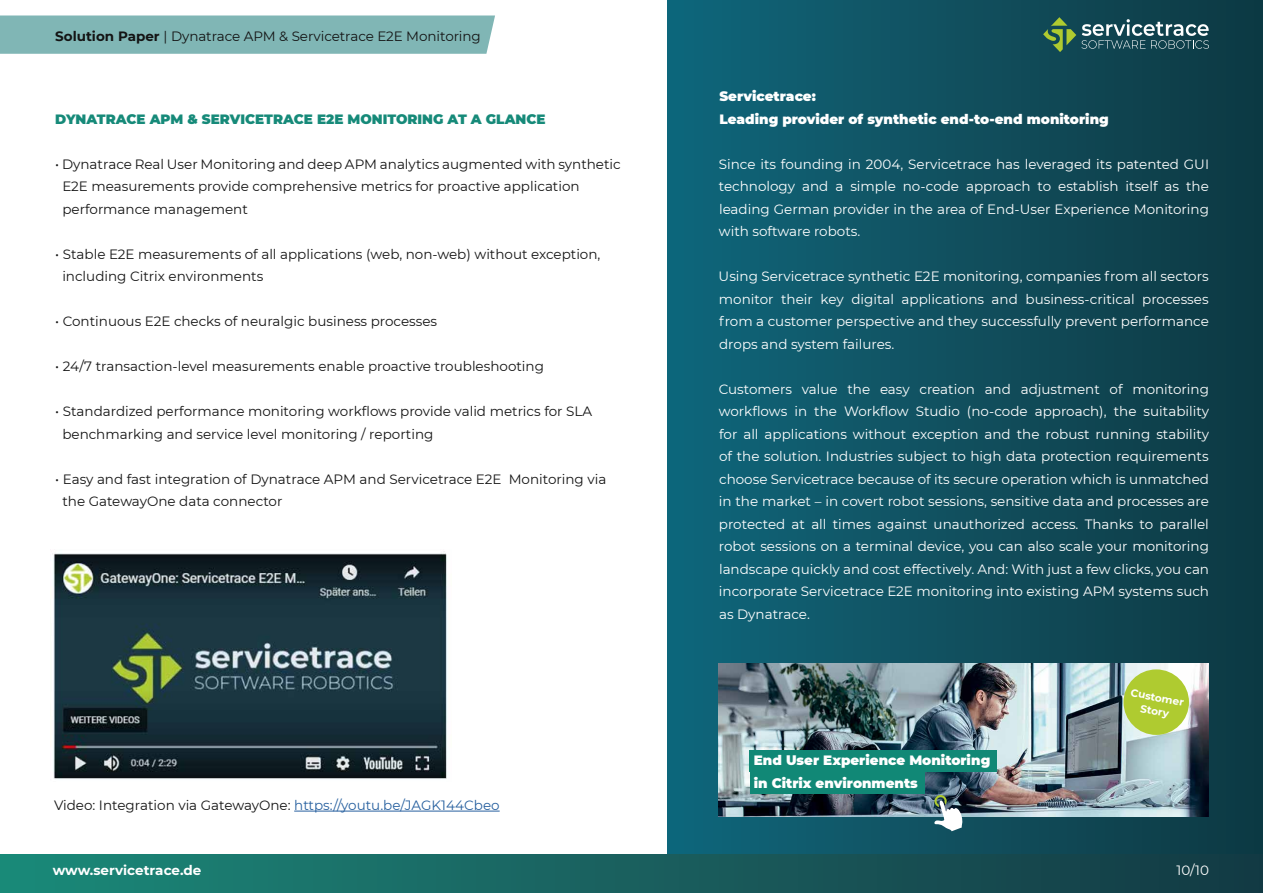
<style>
.page{position:relative;width:1263px;height:893px;background:#fff}
.page>*{position:absolute;margin:0;border:0;box-sizing:border-box;transform-origin:0 0}
.t1{font:13.5px/22.5px "Montserrat";color:#fff;text-align:justify}
.t2{font:13.5px/22.5px "Montserrat";color:#141414}
.t3{font:900 13.5px/22.5px "Montserrat";color:#fff}
.t4{font:900 13.5px "Montserrat";color:#168a79}
.t5{font:700 13.5px "Montserrat";color:#fff}
.t6{font:700 10.5px/13.5px "Montserrat";color:#fff;text-align:center}
.s1{font-weight:700}
.s2{color:#27609f}
</style>
<div class="page">
<div style="left:668px;top:0;width:595px;height:855px;background:linear-gradient(to right,#11667b,#0f3942)"></div>
<img style="left:719px;top:664px;width:490px;height:152px">
<div style="left:749px;top:750px;width:247px;height:21px;background:#118876"></div>
<div style="left:749px;top:772px;width:175px;height:22px;background:#118876"></div>
<div style="left:1123px;top:669px;width:66px;height:66px;background:#afcb30;border-radius:50%"></div>
<img style="left:52px;top:551px;width:395px;height:228px">
<hr style="left:294px;top:811px;width:206px;height:1px;background:#27609f">
<svg style="left:934px;top:795px;width:29px;height:36px"></svg>
<div style="left:0;top:855px;width:1263px;height:38px;background:linear-gradient(to right,#1c8979,#143843)"></div>
<svg style="left:1043px;top:17px;width:166px;height:35px;background:#3d6767"></svg>
<div style="left:0;top:16px;width:495px;height:38px;background:#80b6b5"></div>
<p class="t2" style="left:55px;top:25px;width:427px"><span class="s1">Solution Paper</span> | Dynatrace APM &amp; Servicetrace E2E Monitoring</p>
<p class="t4" style="left:55px;top:109px;width:492px">DYNATRACE APM &amp; SERVICETRACE E2E MONITORING AT A GLANCE</p>
<p class="t2" style="left:62px;top:152px;width:560px;text-indent:-7px">• Dynatrace Real User Monitoring and deep APM analytics augmented with synthetic<br>E2E measurements provide comprehensive metrics for proactive application performance management</p>
<p class="t2" style="left:62px;top:242px;width:540px;text-indent:-7px">• Stable E2E measurements of all applications (web, non-web) without exception, including Citrix environments</p>
<p class="t2" style="left:55px;top:310px;width:383px">• Continuous E2E checks of neuralgic business processes</p>
<p class="t2" style="left:55px;top:355px;width:490px">• 24/7 transaction-level measurements enable proactive troubleshooting</p>
<p class="t2" style="left:62px;top:400px;width:531px;text-indent:-7px">• Standardized performance monitoring workflows provide valid metrics for SLA benchmarking and service level monitoring / reporting</p>
<p class="t2" style="left:62px;top:467px;width:545px;text-indent:-7px">• Easy and fast integration of Dynatrace APM and Servicetrace E2E Monitoring via the GatewayOne data connector</p>
<p class="t2" style="left:54px;top:793px;width:447px">Video: Integration via GatewayOne: <span class="s2">https://youtu.be/JAGK144Cbeo</span></p>
<p class="t3" style="left:719px;top:84px;width:391px">Servicetrace:<br>Leading provider of synthetic end-to-end monitoring</p>
<p class="t1" style="left:719px;top:152px;width:492px">Since its founding in 2004, Servicetrace has leveraged its patented GUI technology and a simple no-code approach to establish itself as the leading German provider in the area of End-User Experience Monitoring with software robots.</p>
<p class="t1" style="left:719px;top:265px;width:492px">Using Servicetrace synthetic E2E monitoring, companies from all sectors monitor their key digital applications and business-critical processes from a customer perspective and they successfully prevent performance drops and system failures.</p>
<p class="t1" style="left:719px;top:377px;width:492px">Customers value the easy creation and adjustment of monitoring workflows in the Workflow Studio (no-code approach), the suitability for all applications without exception and the robust running stability of the solution. Industries subject to high data protection requirements choose Servicetrace because of its secure operation which is unmatched in the market – in covert robot sessions, sensitive data and processes are protected at all times against unauthorized access. Thanks to parallel robot sessions on a terminal device, you can also scale your monitoring landscape quickly and cost effectively. And: With just a few clicks, you can incorporate Servicetrace E2E monitoring into existing APM systems such as Dynatrace.</p>
<p class="t3" style="left:754px;top:748px;width:238px">End User Experience Monitoring in Citrix environments</p>
<p class="t6" style="left:1132px;top:685px;width:55px;rotate:11deg">Customer<br>Story</p>
<p class="t5" style="left:53px;top:861px;width:150px">www.servicetrace.de</p>
<p class="t1" style="left:1176px;top:859px;width:34px">10/10</p>
</div>
